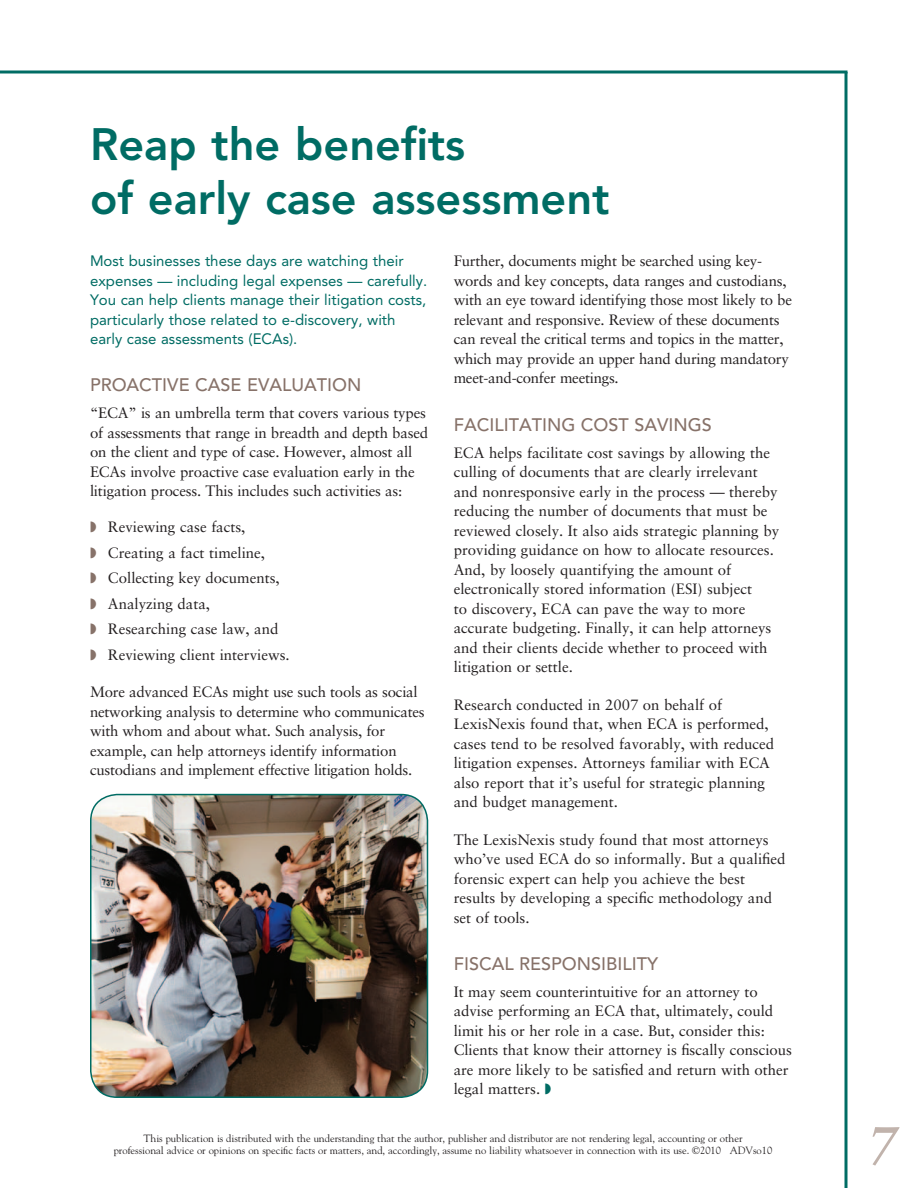
<style>
.page{position:relative;width:918px;height:1188px;background:#fff}
.page>*{position:absolute;margin:0;border:0;box-sizing:border-box;transform-origin:0 0}
.Subhead{font:italic 700 54px "Sabon LT Std";color:#c1b3ac}
.Headline{font:800 45px/54px "Avenir LT Std";color:#006c64}
.Subhead-2{font:500 18px "Avenir LT Std";color:#877269}
.Body{font:15px/19.5px "Sabon LT Std";letter-spacing:-.005em;color:#231f20}
._1st_para{font:15px/19.5px "Avenir LT Std";color:#006c64}
.bullet{font:15px "Sabon LT Std";color:#231f20}
.t1{font:10.5px/12.6px "Goudy Std";color:#231f20;text-align:center}
</style>
<div class="page">
<svg style="left:844px;top:74px;width:4px;height:1114px;background:#3f908a"></svg>
<svg style="left:0;top:70px;width:848px;height:4px;background:#3f908a"></svg>
<img style="left:91px;top:795px;width:337px;height:302px">
<div style="left:90px;top:794px;width:338px;height:304px;border:2px solid #006c64;border-radius:27px"></div>
<p class="Headline" style="left:90px;top:118px;width:521px">Reap the benefits<br>of early case assessment</p>
<p class="_1st_para" style="left:90px;top:252px;width:339px">Most businesses these days are watching their expenses — including legal expenses — carefully.<br>You can help clients manage their litigation costs, particularly those related to e-discovery, with early case assessments (ECAs).</p>
<p class="Subhead-2" style="left:90px;top:375px;width:273px">PROACTIVE CASE EVALUATION</p>
<p class="Body" style="left:90px;top:403px;width:340px">“ECA” is an umbrella term that covers various types of assessments that range in breadth and depth based on the client and type of case. However, almost all ECAs involve proactive case evaluation early in the litigation process. This includes such activities as:</p>
<p class="bullet" style="left:108px;top:518px;width:139px">Reviewing case facts,</p>
<p class="bullet" style="left:108px;top:544px;width:159px">Creating a fact timeline,</p>
<p class="bullet" style="left:108px;top:569px;width:173px">Collecting key documents,</p>
<p class="bullet" style="left:108px;top:595px;width:104px">Analyzing data,</p>
<p class="bullet" style="left:108px;top:620px;width:172px">Researching case law, and</p>
<p class="bullet" style="left:108px;top:646px;width:183px">Reviewing client interviews.</p>
<p class="Body" style="left:90px;top:682px;width:336px">More advanced ECAs might use such tools as social networking analysis to determine who communicates with whom and about what. Such analysis, for example, can help attorneys identify information custodians and implement effective litigation holds.</p>
<p class="Body" style="left:454px;top:251px;width:340px">Further, documents might be searched using key&shy;words and key concepts, data ranges and custodians, with an eye toward identifying those most likely to be relevant and responsive. Review of these documents can reveal the critical terms and topics in the matter, which may provide an upper hand during mandatory meet-and-confer meetings.</p>
<p class="Subhead-2" style="left:454px;top:414px;width:260px">FACILITATING COST SAVINGS</p>
<p class="Body" style="left:454px;top:442px;width:327px">ECA helps facilitate cost savings by allowing the culling of documents that are clearly irrelevant and nonresponsive early in the process — thereby reducing the number of documents that must be reviewed closely. It also aids strategic planning by providing guidance on how to allocate resources.<br>And, by loosely quantifying the amount of electronically stored information (ESI) subject<br>to discovery, ECA can pave the way to more accurate budgeting. Finally, it can help attorneys and their clients decide whether to proceed with litigation or settle.</p>
<p class="Body" style="left:454px;top:694px;width:322px">Research conducted in 2007 on behalf of LexisNexis found that, when ECA is performed, cases tend to be resolved favorably, with reduced litigation expenses. Attorneys familiar with ECA also report that it’s useful for strategic planning and budget management.</p>
<p class="Body" style="left:454px;top:829px;width:333px">The LexisNexis study found that most attorneys who’ve used ECA do so informally. But a qualified forensic expert can help you achieve the best results by developing a specific methodology and set of tools.</p>
<p class="Subhead-2" style="left:454px;top:953px;width:206px">FISCAL RESPONSIBILITY</p>
<p class="Body" style="left:454px;top:982px;width:340px">It may seem counterintuitive for an attorney to advise performing an ECA that, ultimately, could limit his or her role in a case. But, consider this:<br>Clients that know their attorney is fiscally conscious are more likely to be satisfied and return with other legal matters.</p>
<p class="t1" style="left:114px;top:1132px;width:660px">This publication is distributed with the understanding that the author, publisher and distributor are not rendering legal, accounting or other<br>professional advice or opinions on specific facts or matters, and, accordingly, assume no liability whatsoever in connection with its use. ©2010 ADVso10</p>
<p class="Subhead" style="left:867px;top:1113px;width:32px">7</p>
</div>
